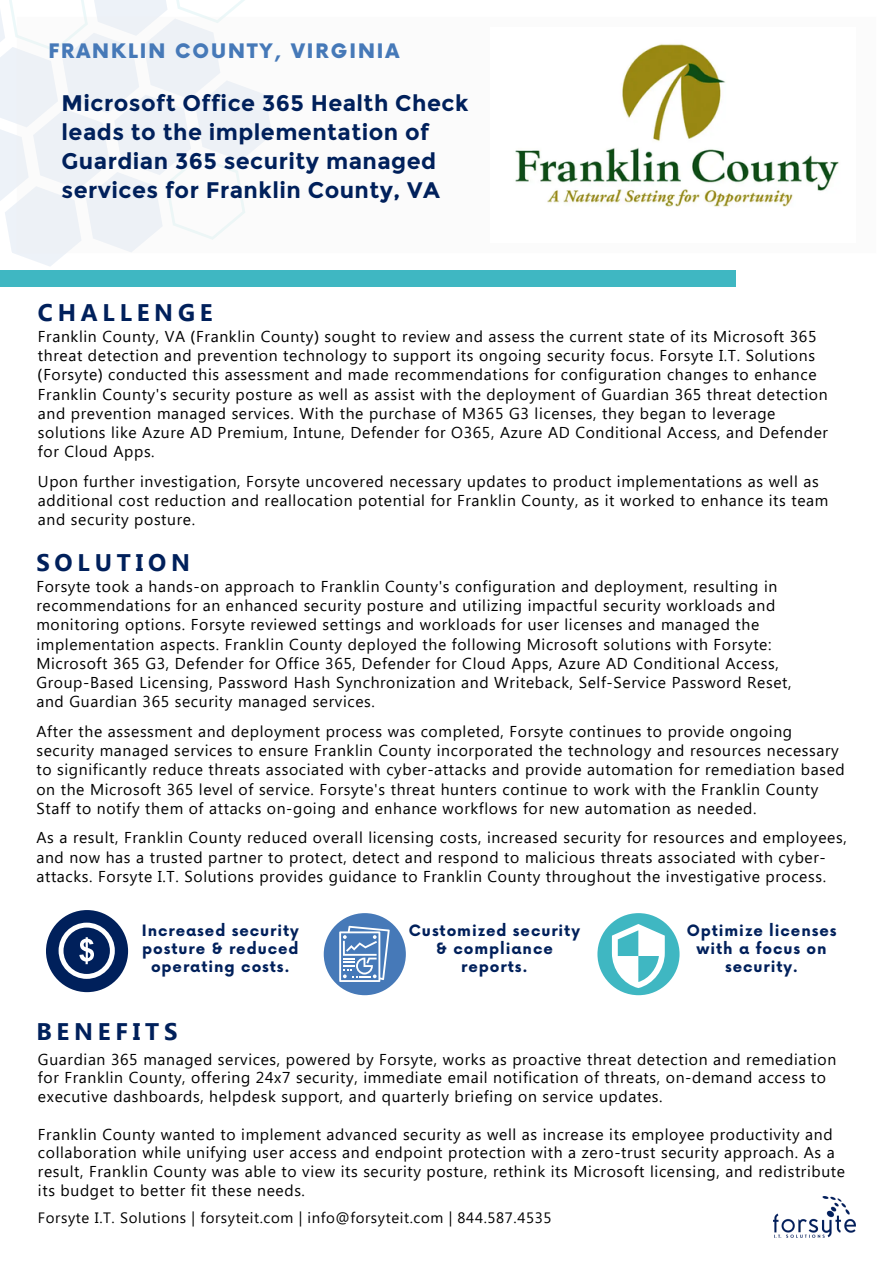
<style>
.page{position:relative;width:893px;height:1264px;background:#fff}
.page>*{position:absolute;margin:0;border:0;box-sizing:border-box;transform-origin:0 0}
.t1{font:700 24px "Segoe UI";letter-spacing:.2em;color:#00205b}
.t2{font:700 22.5px/29.2px "Montserrat";letter-spacing:.02em;color:#00205b}
.t3{font:900 19.5px "Now";letter-spacing:.1em;color:#4679b8}
.t4{font:15.75px/19.2px "Segoe UI";letter-spacing:.04em;color:#000}
.t5{font:700 15.3px/18px "Now";letter-spacing:.06em;color:#00205b;text-align:center}
.t6{font:15px "Segoe UI";letter-spacing:.04em;color:#000}
.s1{font-family:"Noto Sans"}
</style>
<div class="page">
<div style="left:0;top:271px;width:735px;height:15px;background:#3fb7c2"></div>
<div style="left:46px;top:910px;width:82px;height:82px;background:#00205b;border-radius:50%"></div>
<div style="left:324px;top:913px;width:82px;height:82px;background:#4679b8;border-radius:50%"></div>
<div style="left:597px;top:913px;width:82px;height:82px;background:#3fb7c2;border-radius:50%"></div>
<svg style="left:59px;top:922px;width:56px;height:56px"></svg>
<svg style="left:612px;top:924px;width:52px;height:64px"></svg>
<svg style="left:0;top:0;width:288px;height:271px"></svg>
<svg style="left:17px;top:17px;width:271px;height:236px;fill:#edf1f6"></svg>
<svg style="left:339px;top:925px;width:50px;height:56px"></svg>
<img style="left:773px;top:1196px;width:82px;height:41px">
<img style="left:515px;top:43px;width:324px;height:164px">
<p class="t3" style="left:49px;top:40px;width:352px">FRANKLIN COUNTY, VIRGINIA</p>
<h2 class="t2" style="left:62px;top:88px;width:408px">Microsoft Office 365 Health Check leads to the implementation of<br>Guardian 365 security managed services for Franklin County, VA</h2>
<h1 class="t1" style="left:38px;top:295px;width:176px">CHALLENGE</h1>
<p class="t4" style="left:38px;top:326px;width:791px">Franklin County, VA <span class="s1">(</span>Franklin County<span class="s1">)</span> sought to review and assess the current state of its Microsoft 365 threat detection and prevention technology to support its ongoing security focus. Forsyte I.T. Solutions <span class="s1">(</span>Forsyte<span class="s1">)</span> conducted this assessment and made recommendations for configuration changes to enhance Franklin County's security posture as well as assist with the deployment of Guardian 365 threat detection and prevention managed services. With the purchase of M365 G3 licenses, they began to leverage solutions like Azure AD Premium, Intune, Defender for O365, Azure AD Conditional Access, and Defender for Cloud Apps.</p>
<p class="t4" style="left:38px;top:471px;width:792px">Upon further investigation, Forsyte uncovered necessary updates to product implementations as well as additional cost reduction and reallocation potential for Franklin County, as it worked to enhance its team and security posture.</p>
<h1 class="t1" style="left:36px;top:545px;width:155px">SOLUTION</h1>
<p class="t4" style="left:36px;top:575px;width:756px">Forsyte took a hands-on approach to Franklin County's configuration and deployment, resulting in recommendations for an enhanced security posture and utilizing impactful security workloads and monitoring options. Forsyte reviewed settings and workloads for user licenses and managed the implementation aspects. Franklin County deployed the following Microsoft solutions with Forsyte:<br>Microsoft 365 G3, Defender for Office 365, Defender for Cloud Apps, Azure AD Conditional Access, Group-Based Licensing, Password Hash Synchronization and Writeback, Self-Service Password Reset, and Guardian 365 security managed services.</p>
<p class="t4" style="left:36px;top:720px;width:809px">After the assessment and deployment process was completed, Forsyte continues to provide ongoing security managed services to ensure Franklin County incorporated the technology and resources necessary to significantly reduce threats associated with cyber-attacks and provide automation for remediation based on the Microsoft 365 level of service. Forsyte's threat hunters continue to work with the Franklin County Staff to notify them of attacks on-going and enhance workflows for new automation as needed.</p>
<p class="t4" style="left:36px;top:827px;width:811px">As a result, Franklin County reduced overall licensing costs, increased security for resources and employees, and now has a trusted partner to protect, detect and respond to malicious threats associated with cyber&shy;attacks. Forsyte I.T. Solutions provides guidance to Franklin County throughout the investigative process.</p>
<p class="t5" style="left:142px;top:922px;width:158px">Increased security posture &amp; reduced operating costs.</p>
<p class="t5" style="left:686px;top:922px;width:151px">Optimize licenses with a focus on security.</p>
<p class="t5" style="left:409px;top:922px;width:173px">Customized security &amp; compliance reports.</p>
<h1 class="t1" style="left:36px;top:1013px;width:142px">BENEFITS</h1>
<p class="t4" style="left:38px;top:1048px;width:799px;line-height:18.8px">Guardian 365 managed services, powered by Forsyte, works as proactive threat detection and remediation for Franklin County, offering 24x7 security, immediate email notification of threats, on-demand access to executive dashboards, helpdesk support, and quarterly briefing on service updates.</p>
<p class="t4" style="left:38px;top:1123px;width:808px;line-height:18.8px">Franklin County wanted to implement advanced security as well as increase its employee productivity and collaboration while unifying user access and endpoint protection with a zero-trust security approach. As a result, Franklin County was able to view its security posture, rethink its Microsoft licensing, and redistribute its budget to better fit these needs.</p>
<p class="t6" style="left:38px;top:1206px;width:515px">Forsyte I.T. Solutions | forsyteit.com | info@forsyteit.com | 844.587.4535</p>
</div>
